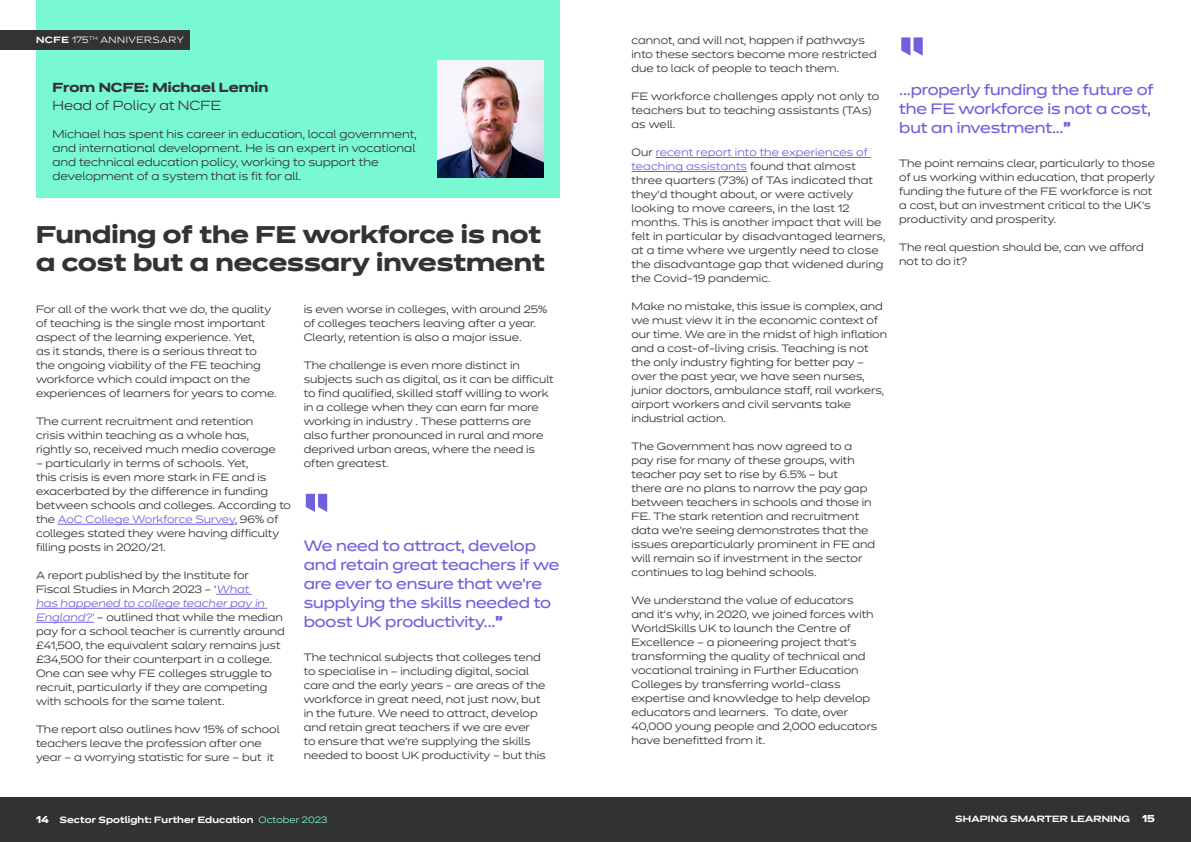
<style>
.page{position:relative;width:1191px;height:842px;background:#fff}
.page>*{position:absolute;margin:0;border:0;box-sizing:border-box;transform-origin:0 0}
.t1{font:700 51px "Dinamit";color:#6f61db}
.t2{font:700 24px/28px "Dinamit";color:#333}
.t3{font:15px/19px "Dinamit";letter-spacing:-.01em;color:#6f61db}
.t4{font:700 13px "Dinamit";color:#333}
.t5{font:300 13px "Dinamit";color:#333}
.t6{font:300 11px/14px "Dinamit";color:#333}
.t7{font:300 10.5px/14px "Dinamit";color:#333}
.t8{font:700 10px "Dinamit";color:#fff}
.t9{font:600 9px "Dinamit";letter-spacing:.01em;color:#fff}
.t10{font:300 9px "Dinamit";letter-spacing:.06em;color:#fff}
.s1{font-weight:600}
.s2{color:#6f61db}
.s3{font-weight:700}
.s4{font-weight:700;font-size:10px}
.s5{font-weight:300;color:#78f9d4}
</style>
<div class="page">
<div style="left:0;top:797px;width:1191px;height:45px;background:#333232"></div>
<div style="left:36px;top:0;width:523px;height:197px;background:#78f9d4"></div>
<div style="left:0;top:30px;width:190px;height:20px;background:#333"></div>
<hr style="left:58px;top:524px;width:177px;height:1px;background:#6f61db">
<hr style="left:216px;top:594px;width:36px;height:1px;background:#6f61db">
<hr style="left:36px;top:608px;width:231px;height:1px;background:#6f61db">
<hr style="left:36px;top:622px;width:58px;height:1px;background:#6f61db">
<hr style="left:655px;top:157px;width:215px;height:1px;background:#6f61db">
<hr style="left:631px;top:171px;width:116px;height:1px;background:#6f61db">
<img style="left:437px;top:60px;width:106px;height:117px">
<p class="t10" style="left:36px;top:33px;width:149px"><span class="s1">NCFE</span> 175<sup>TH</sup> ANNIVERSARY</p>
<p class="t4" style="left:52px;top:76px;width:217px">From NCFE: Michael Lemin</p>
<p class="t5" style="left:52px;top:95px;width:170px">Head of Policy at NCFE</p>
<p class="t6" style="left:52px;top:126px;width:366px">Michael has spent his career in education, local government, and international development. He is an expert in vocational and technical education policy, working to support the development of a system that is fit for all.</p>
<h2 class="t2" style="left:36px;top:218px;width:510px">Funding of the FE workforce is not a cost but a necessary investment</h2>
<p class="t7" style="left:36px;top:301px;width:242px">For all of the work that we do, the quality of teaching is the single most important aspect of the learning experience. Yet,<br>as it stands, there is a serious threat to the ongoing viability of the FE teaching workforce which could impact on the experiences of learners for years to come.</p>
<p class="t7" style="left:36px;top:413px;width:241px">The current recruitment and retention crisis within teaching as a whole has, rightly so, received much media coverage</p>
<p class="t7" style="left:36px;top:455px;width:257px">– particularly in terms of schools. Yet,<br>this crisis is even more stark in FE and is exacerbated by the difference in funding between schools and colleges. According to the <span class="s2">AoC College Workforce Survey</span>, 96% of colleges stated they were having difficulty filling posts in 2020/21.</p>
<p class="t7" style="left:36px;top:567px;width:250px">A report published by the Institute for Fiscal Studies in March 2023 – ‘<span class="s2">What<br>has happened to college teacher pay in England?’</span> – outlined that while the median pay for a school teacher is currently around £41,500, the equivalent salary remains just £34,500 for their counterpart in a college.<br>One can see why FE colleges struggle to recruit, particularly if they are competing with schools for the same talent.</p>
<p class="t7" style="left:36px;top:721px;width:245px">The report also outlines how 15% of school teachers leave the profession after one year – a worrying statistic for sure – but it</p>
<p class="t7" style="left:304px;top:301px;width:245px">is even worse in colleges, with around 25% of colleges teachers leaving after a year.<br>Clearly, retention is also a major issue.</p>
<p class="t7" style="left:304px;top:357px;width:251px">The challenge is even more distinct in subjects such as digital, as it can be difficult to find qualified, skilled staff willing to work in a college when they can earn far more working in industry . These patterns are also further pronounced in rural and more deprived urban areas, where the need is often greatest.</p>
<h1 class="t1" style="left:304px;top:470px;width:27px">“</h1>
<h3 class="t3" style="left:304px;top:534px;width:257px">We need to attract, develop and retain great teachers if we are ever to ensure that we’re supplying the skills needed to boost UK productivity...<span class="s3">”</span></h3>
<p class="t7" style="left:304px;top:649px;width:243px">The technical subjects that colleges tend to specialise in – including digital, social care and the early years - are areas of the workforce in great need, not just now, but in the future. We need to attract, develop and retain great teachers if we are ever<br>to ensure that we’re supplying the skills needed to boost UK productivity – but this</p>
<p class="t7" style="left:631px;top:32px;width:247px">cannot, and will not, happen if pathways into these sectors become more restricted due to lack of people to teach them.</p>
<p class="t7" style="left:631px;top:88px;width:249px">FE workforce challenges apply not only to teachers but to teaching assistants (TAs) as well.</p>
<p class="t7" style="left:631px;top:144px;width:255px">Our <span class="s2">recent report into the experiences of teaching assistants</span> found that almost three quarters (73%) of TAs indicated that they’d thought about, or were actively looking to move careers, in the last 12 months. This is another impact that will be felt in particular by disadvantaged learners, at a time where we urgently need to close the disadvantage gap that widened during the Covid-19 pandemic.</p>
<p class="t7" style="left:631px;top:298px;width:257px">Make no mistake, this issue is complex, and we must view it in the economic context of our time. We are in the midst of high inflation and a cost-of-living crisis. Teaching is not the only industry fighting for better pay – over the past year, we have seen nurses, junior doctors, ambulance staff, rail workers, airport workers and civil servants take industrial action.</p>
<p class="t7" style="left:631px;top:438px;width:245px">The Government has now agreed to a pay rise for many of these groups, with teacher pay set to rise by 6.5% – but<br>there are no plans to narrow the pay gap between teachers in schools and those in FE. The stark retention and recruitment data we’re seeing demonstrates that the issues areparticularly prominent in FE and will remain so if investment in the sector continues to lag behind schools.</p>
<p class="t7" style="left:631px;top:592px;width:247px">We understand the value of educators and it’s why, in 2020, we joined forces with WorldSkills UK to launch the Centre of Excellence – a pioneering project that’s transforming the quality of technical and vocational training in Further Education Colleges by transferring world-class expertise and knowledge to help develop educators and learners. To date, over 40,000 young people and 2,000 educators have benefitted from it.</p>
<h1 class="t1" style="left:899px;top:13px;width:27px">“</h1>
<h3 class="t3" style="left:899px;top:78px;width:256px">...properly funding the future of the FE workforce is not a cost, but an investment...<span class="s3">”</span></h3>
<p class="t7" style="left:899px;top:155px;width:257px">The point remains clear, particularly to those of us working within education, that properly funding the future of the FE workforce is not a cost, but an investment critical to the UK’s productivity and prosperity.</p>
<p class="t7" style="left:899px;top:239px;width:246px">The real question should be, can we afford not to do it?</p>
<p class="t9" style="left:36px;top:812px;width:293px"><span class="s4">14</span> Sector Spotlight: Further Education <span class="s5">October 2023</span></p>
<p class="t8" style="left:1142px;top:810px;width:14px">15</p>
<p class="t9" style="left:955px;top:811px;width:176px">SHAPING SMARTER LEARNING</p>
</div>
